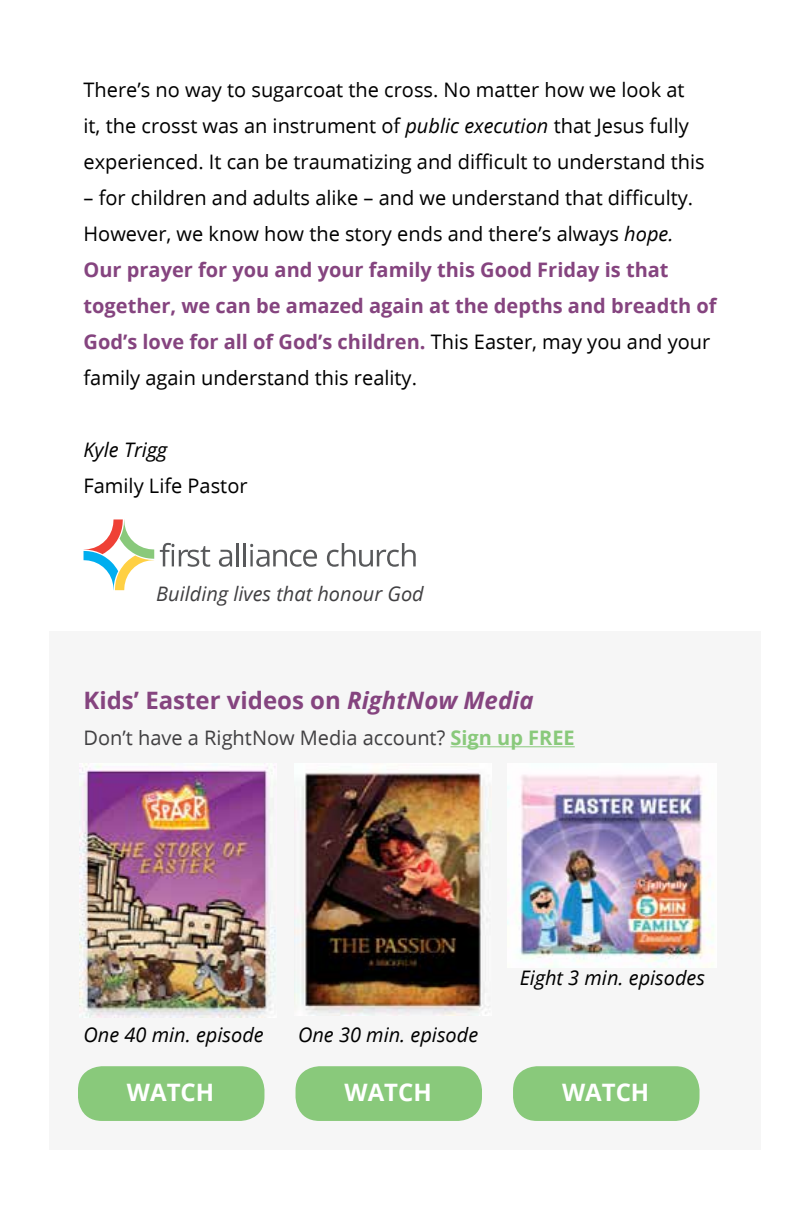
<style>
.page{position:relative;width:792px;height:1224px;background:#fff}
.page>*{position:absolute;margin:0;border:0;box-sizing:border-box;transform-origin:0 0}
.t1{font:700 24px "Open Sans";color:#85447f}
.t2{font:700 24px "Open Sans";color:#fff}
.t3{font:20px/36px "Open Sans";color:#000}
.t4{font:italic 20px "Open Sans";color:#000}
.t5{font:20px "Open Sans";color:#414042}
.t6{font:italic 20px "Open Sans";color:#414042}
.s1{font-style:italic}
.s2{font-weight:700;color:#85447f}
.s3{font-weight:700;color:#89c97b}
</style>
<div class="page">
<div style="left:49px;top:631px;width:711px;height:519px;background:#f6f6f6"></div>
<hr style="left:450px;top:746px;width:125px;height:1px;background:#89c97b">
<svg style="left:84px;top:519px;width:70px;height:71px"></svg>
<svg style="left:160px;top:543px;width:50px;height:24px"></svg>
<hr style="left:236px;top:543px;width:3px;height:23px;background:#58595b">
<hr style="left:243px;top:543px;width:3px;height:23px;background:#58595b">
<svg style="left:327px;top:543px;width:89px;height:24px"></svg>
<svg style="left:219px;top:550px;width:13px;height:17px"></svg>
<svg style="left:250px;top:544px;width:67px;height:23px"></svg>
<img style="left:79px;top:770px;width:197px;height:247px">
<img style="left:301px;top:773px;width:183px;height:243px">
<img style="left:520px;top:776px;width:183px;height:183px">
<div style="left:296px;top:1066px;width:186px;height:55px;background:#89c97b;border-radius:24px"></div>
<div style="left:78px;top:1066px;width:186px;height:55px;background:#89c97b;border-radius:24px"></div>
<div style="left:513px;top:1066px;width:187px;height:55px;background:#89c97b;border-radius:24px"></div>
<p class="t3" style="left:84px;top:74px;width:623px">There’s no way to sugarcoat the cross. No matter how we look at it, the crosst was an instrument of <span class="s1">public execution</span> that Jesus fully experienced. It can be traumatizing and difficult to understand this</p>
<p class="t3" style="left:84px;top:182px;width:634px">– for children and adults alike – and we understand that difficulty.<br>However, we know how the story ends and there’s always <span class="s1">hope.<br></span><span class="s2">Our prayer for you and your family this Good Friday is that together, we can be amazed again at the depths and breadth of God’s love for all of God’s children.</span> This Easter, may you and your family again understand this reality.</p>
<p class="t4" style="left:84px;top:442px;width:85px">Kyle Trigg</p>
<p class="t3" style="left:84px;top:470px;width:166px">Family Life Pastor</p>
<p class="t6" style="left:156px;top:586px;width:269px">Building lives that honour God</p>
<p class="t1" style="left:84px;top:691px;width:452px">Kids’ Easter videos on <span class="s1">RightNow Media</span></p>
<p class="t5" style="left:84px;top:730px;width:493px">Don’t have a RightNow Media account? <span class="s3">Sign up FREE</span></p>
<p class="t4" style="left:84px;top:1027px;width:182px">One 40 min. episode</p>
<p class="t4" style="left:298px;top:1027px;width:182px">One 30 min. episode</p>
<p class="t4" style="left:520px;top:969px;width:187px">Eight 3 min. episodes</p>
<p class="t2" style="left:127px;top:1083px;width:89px">WATCH</p>
<p class="t2" style="left:345px;top:1083px;width:89px">WATCH</p>
<p class="t2" style="left:562px;top:1083px;width:89px">WATCH</p>
</div>
